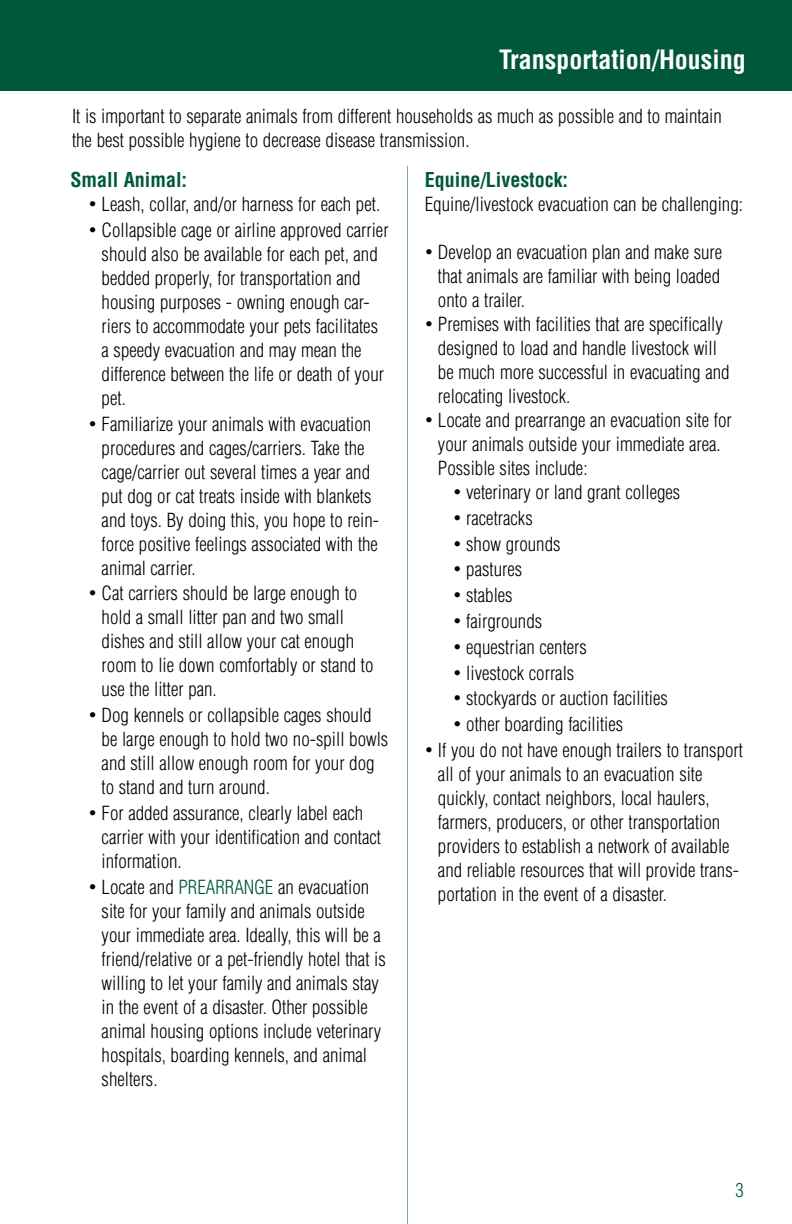
<style>
.page{position:relative;width:792px;height:1224px;background:#fff}
.page>*{position:absolute;margin:0;border:0;box-sizing:border-box;transform-origin:0 0}
.t1{font:700 condensed 26px "Helvetica";color:#fff}
.t2{font:700 condensed 20px "Helvetica";color:#00573c}
.t3{font:300 condensed 19px/24px "Helvetica";color:#000}
.s1{font-size:14px}
.s2{color:#00573c}
</style>
<div class="page">
<div style="left:0;top:0;width:792px;height:91px;background:#00573c"></div>
<hr style="left:407px;top:166px;width:1px;height:1058px;background:#80ab9d">
<h1 class="t1" style="left:499px;top:43px;width:248px">Transportation/Housing</h1>
<p class="t3" style="left:72px;top:104px;width:651px">It is important to separate animals from different households as much as possible and to maintain the best possible hygiene to decrease disease transmission.</p>
<p class="t2" style="left:70px;top:167px;width:118px">Small Animal:</p>
<p class="t3" style="left:88px;top:192px;width:293px"><span class="s1">•</span> Leash, collar, and/or harness for each pet.</p>
<p class="t3" style="left:102px;top:218px;width:289px;text-indent:-13px"><span class="s1">•</span> Collapsible cage or airline approved carrier should also be available for each pet, and bedded properly, for transportation and housing purposes - owning enough car&shy;riers to accommodate your pets facilitates a speedy evacuation and may mean the difference between the life or death of your pet.</p>
<p class="t3" style="left:102px;top:412px;width:279px;text-indent:-13px"><span class="s1">•</span> Familiarize your animals with evacuation procedures and cages/carriers. Take the cage/carrier out several times a year and put dog or cat treats inside with blankets and toys. By doing this, you hope to rein&shy;force positive feelings associated with the animal carrier.</p>
<p class="t3" style="left:102px;top:581px;width:273px;text-indent:-13px"><span class="s1">•</span> Cat carriers should be large enough to hold a small litter pan and two small dishes and still allow your cat enough room to lie down comfortably or stand to use the litter pan.</p>
<p class="t3" style="left:102px;top:703px;width:288px;text-indent:-13px"><span class="s1">•</span> Dog kennels or collapsible cages should be large enough to hold two no-spill bowls and still allow enough room for your dog to stand and turn around.</p>
<p class="t3" style="left:102px;top:801px;width:281px;text-indent:-13px"><span class="s1">•</span> For added assurance, clearly label each carrier with your identification and contact information.</p>
<p class="t3" style="left:102px;top:875px;width:286px;text-indent:-13px"><span class="s1">•</span> Locate and <span class="s2">prearrange</span> an evacuation site for your family and animals outside your immediate area. Ideally, this will be a friend/relative or a pet-friendly hotel that is willing to let your family and animals stay in the event of a disaster. Other possible animal housing options include veterinary hospitals, boarding kennels, and animal shelters.</p>
<p class="t2" style="left:425px;top:167px;width:145px">Equine/Livestock:</p>
<p class="t3" style="left:425px;top:192px;width:320px">Equine/livestock evacuation can be challenging:</p>
<p class="t3" style="left:438px;top:240px;width:286px;text-align:justify;text-indent:-13px"><span class="s1">•</span> Develop an evacuation plan and make sure that animals are familiar with being loaded onto a trailer.</p>
<p class="t3" style="left:438px;top:312px;width:293px;text-indent:-13px"><span class="s1">•</span> Premises with facilities that are specifically designed to load and handle livestock will be much more successful in evacuating and relocating livestock.</p>
<p class="t3" style="left:438px;top:408px;width:295px;text-indent:-13px"><span class="s1">•</span> Locate and prearrange an evacuation site for your animals outside your immediate area.<br>Possible sites include:</p>
<p class="t3" style="left:453px;top:480px;width:229px"><span class="s1">•</span> veterinary or land grant colleges</p>
<p class="t3" style="left:453px;top:506px;width:81px"><span class="s1">•</span> racetracks</p>
<p class="t3" style="left:453px;top:532px;width:109px"><span class="s1">•</span> show grounds</p>
<p class="t3" style="left:453px;top:557px;width:71px"><span class="s1">•</span> pastures</p>
<p class="t3" style="left:453px;top:583px;width:61px"><span class="s1">•</span> stables</p>
<p class="t3" style="left:453px;top:609px;width:91px"><span class="s1">•</span> fairgrounds</p>
<p class="t3" style="left:453px;top:635px;width:135px"><span class="s1">•</span> equestrian centers</p>
<p class="t3" style="left:453px;top:661px;width:123px"><span class="s1">•</span> livestock corrals</p>
<p class="t3" style="left:453px;top:686px;width:216px"><span class="s1">•</span> stockyards or auction facilities</p>
<p class="t3" style="left:453px;top:712px;width:172px"><span class="s1">•</span> other boarding facilities</p>
<p class="t3" style="left:438px;top:738px;width:307px;text-indent:-13px"><span class="s1">•</span> If you do not have enough trailers to transport all of your animals to an evacuation site quickly, contact neighbors, local haulers, farmers, producers, or other transportation providers to establish a network of available and reliable resources that will provide trans&shy;portation in the event of a disaster.</p>
</div>
